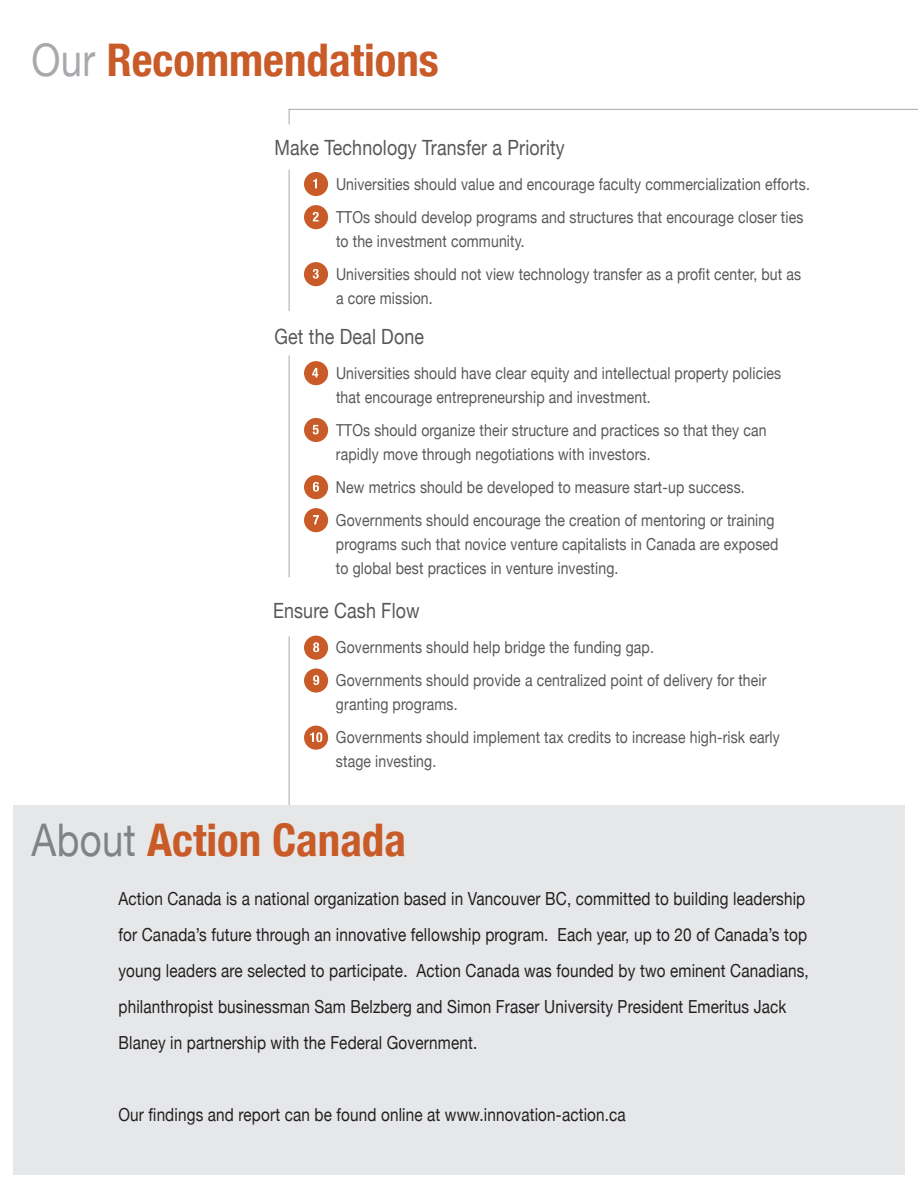
<style>
.page{position:relative;width:918px;height:1188px;background:#fff}
.page>*{position:absolute;margin:0;border:0;box-sizing:border-box;transform-origin:0 0}
.t1{font:700 condensed 45px "Helvetica Neue";color:#c85b27}
.t2{font:21px "Helvetica Neue";letter-spacing:.01em;color:#57585a;scale:.85 1}
.t3{font:18px/36px "Helvetica Neue";letter-spacing:.01em;color:#231f20;scale:.85 1}
.t4{font:16.5px/33px "Helvetica Neue";letter-spacing:.01em;color:#57585a;scale:.85 1}
.s1{font-weight:400;font-stretch:normal;color:#a8a9ad}
.s2{font-weight:400;font-stretch:normal;color:#808285}
</style>
<div class="page">
<hr style="left:289px;top:636px;width:1px;height:171px;background:#a8a9ad">
<hr style="left:289px;top:356px;width:1px;height:221px;background:#a8a9ad">
<hr style="left:289px;top:170px;width:1px;height:141px;background:#a8a9ad">
<svg style="left:289px;top:110px;width:1px;height:14px"></svg>
<hr style="left:289px;top:109px;width:629px;height:1px;background:#a8a9ad">
<div style="left:13px;top:805px;width:891px;height:369px;background:#e6e7e9"></div>
<div style="left:304px;top:172px;width:24px;height:24px;background:#c85b27;border-radius:50%"></div>
<svg style="left:313px;top:179px;width:4px;height:9px"></svg>
<div style="left:304px;top:205px;width:24px;height:24px;background:#c85b27;border-radius:50%"></div>
<svg style="left:313px;top:212px;width:6px;height:9px"></svg>
<div style="left:304px;top:262px;width:24px;height:24px;background:#c85b27;border-radius:50%"></div>
<svg style="left:313px;top:269px;width:6px;height:10px"></svg>
<div style="left:304px;top:361px;width:24px;height:24px;background:#c85b27;border-radius:50%"></div>
<svg style="left:312px;top:368px;width:6px;height:9px"></svg>
<div style="left:304px;top:418px;width:24px;height:24px;background:#c85b27;border-radius:50%"></div>
<svg style="left:313px;top:425px;width:6px;height:9px"></svg>
<div style="left:304px;top:475px;width:24px;height:24px;background:#c85b27;border-radius:50%"></div>
<svg style="left:313px;top:482px;width:6px;height:10px"></svg>
<div style="left:304px;top:508px;width:24px;height:24px;background:#c85b27;border-radius:50%"></div>
<svg style="left:313px;top:515px;width:6px;height:9px"></svg>
<div style="left:304px;top:668px;width:24px;height:25px;background:#c85b27;border-radius:50%"></div>
<svg style="left:313px;top:675px;width:6px;height:10px"></svg>
<div style="left:304px;top:636px;width:24px;height:24px;background:#c85b27;border-radius:50%"></div>
<svg style="left:313px;top:642px;width:6px;height:10px"></svg>
<div style="left:304px;top:726px;width:24px;height:24px;background:#c85b27;border-radius:50%"></div>
<svg style="left:310px;top:732px;width:12px;height:10px"></svg>
<h1 class="t1" style="left:32px;top:33px;width:409px"><span class="s1">Our</span> Recommendations</h1>
<p class="t2" style="left:274px;top:135px;width:343px">Make Technology Transfer a Priority</p>
<p class="t4" style="left:336px;top:167px;width:559px">Universities should value and encourage faculty commercialization efforts.<br>TTOs should develop programs and structures that encourage closer ties</p>
<p class="t4" style="left:336px;top:224px;width:549px">to the investment community.<br>Universities should not view technology transfer as a profit center, but as</p>
<p class="t4" style="left:336px;top:281px;width:115px">a core mission.</p>
<p class="t2" style="left:274px;top:324px;width:178px">Get the Deal Done</p>
<p class="t4" style="left:336px;top:361px;width:525px;line-height:24px">Universities should have clear equity and intellectual property policies that encourage entrepreneurship and investment.</p>
<p class="t4" style="left:336px;top:418px;width:508px;line-height:24px">TTOs should organize their structure and practices so that they can rapidly move through negotiations with investors.</p>
<p class="t4" style="left:336px;top:470px;width:517px">New metrics should be developed to measure start-up success.<br>Governments should encourage the creation of mentoring or training</p>
<p class="t4" style="left:336px;top:532px;width:522px;line-height:24px">programs such that novice venture capitalists in Canada are exposed to global best practices in venture investing.</p>
<p class="t2" style="left:273px;top:598px;width:174px">Ensure Cash Flow</p>
<p class="t4" style="left:336px;top:631px;width:508px">Governments should help bridge the funding gap.<br>Governments should provide a centralized point of delivery for their</p>
<p class="t4" style="left:336px;top:688px;width:524px">granting programs.<br>Governments should implement tax credits to increase high-risk early</p>
<p class="t4" style="left:336px;top:745px;width:119px">stage investing.</p>
<h1 class="t1" style="left:32px;top:813px;width:376px"><span class="s2">About</span> Action Canada</h1>
<p class="t3" style="left:118px;top:880px;width:814px">Action Canada is a national organization based in Vancouver BC, committed to building leadership for Canada’s future through an innovative fellowship program. Each year, up to 20 of Canada’s top young leaders are selected to participate. Action Canada was founded by two eminent Canadians, philanthropist businessman Sam Belzberg and Simon Fraser University President Emeritus Jack Blaney in partnership with the Federal Government.</p>
<p class="t3" style="left:118px;top:1096px;width:598px">Our findings and report can be found online at www.innovation-action.ca</p>
</div>
